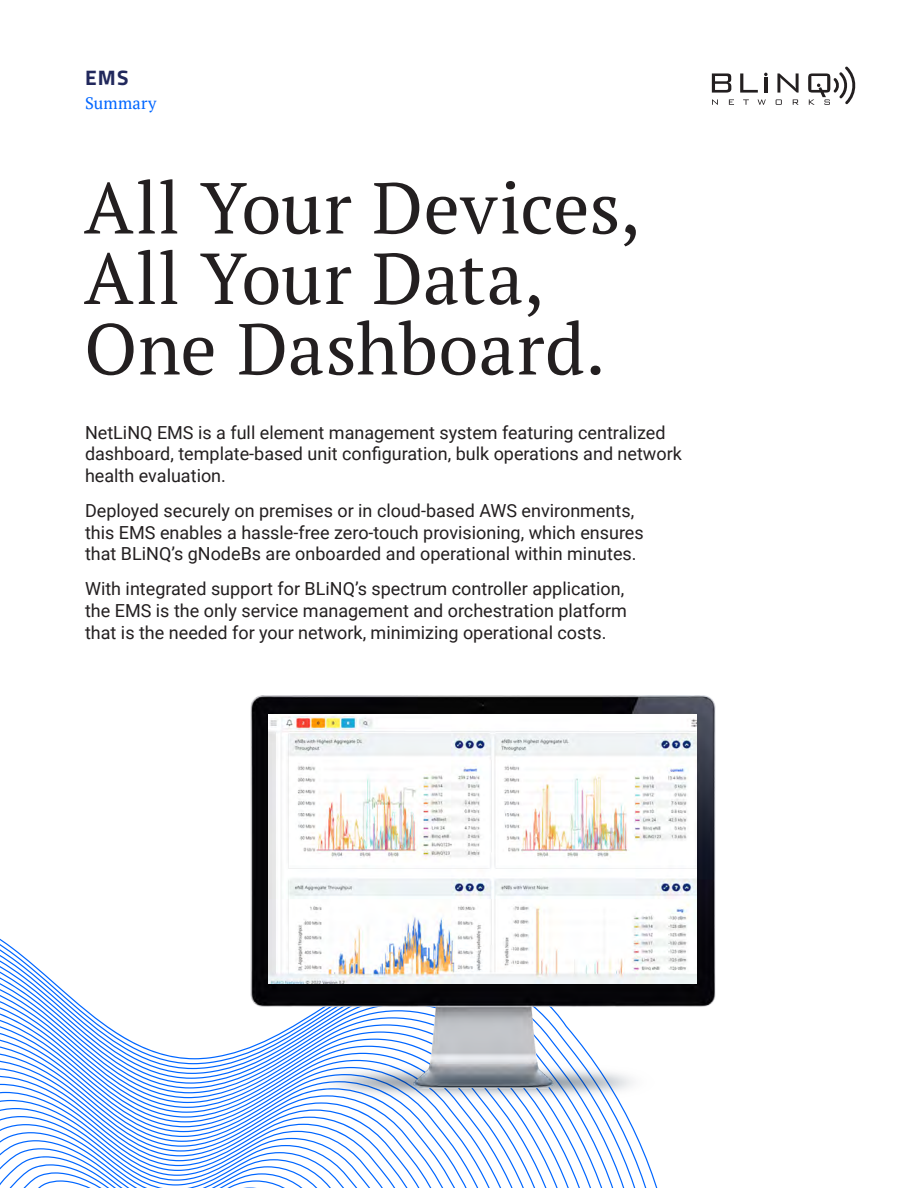
<style>
.page{position:relative;width:918px;height:1188px;background:#fff}
.page>*{position:absolute;margin:0;border:0;box-sizing:border-box;transform-origin:0 0}
.Details{font:72px/70.5px "PT Serif";letter-spacing:.005em;color:#231f20}
.Info_Text_7{font:700 21px "Titillium Web";color:#21285c}
.drop_cap{font:18px/21.6px "Roboto";color:#231f20}
.Info_Text_7-2{font:16.5px "PT Serif";letter-spacing:.02em;color:#06f}
</style>
<div class="page">
<svg style="left:712px;top:73px;width:19px;height:20px"></svg>
<svg style="left:740px;top:73px;width:18px;height:20px"></svg>
<svg style="left:777px;top:73px;width:22px;height:20px"></svg>
<hr style="left:764px;top:77px;width:3px;height:15px;background:#231f20">
<svg style="left:712px;top:99px;width:6px;height:6px"></svg>
<svg style="left:729px;top:99px;width:5px;height:6px"></svg>
<svg style="left:743px;top:99px;width:6px;height:6px"></svg>
<svg style="left:758px;top:99px;width:8px;height:6px"></svg>
<svg style="left:776px;top:99px;width:6px;height:6px"></svg>
<svg style="left:793px;top:99px;width:6px;height:6px"></svg>
<svg style="left:764px;top:73px;width:4px;height:3px"></svg>
<svg style="left:808px;top:66px;width:48px;height:39px"></svg>
<svg style="left:0;top:987px;width:560px;height:201px"></svg>
<svg style="left:0;top:995px;width:549px;height:193px"></svg>
<svg style="left:0;top:1003px;width:539px;height:185px"></svg>
<svg style="left:0;top:1011px;width:528px;height:177px"></svg>
<svg style="left:0;top:1019px;width:518px;height:169px"></svg>
<svg style="left:0;top:1027px;width:507px;height:161px"></svg>
<svg style="left:0;top:1036px;width:497px;height:152px"></svg>
<svg style="left:0;top:1044px;width:486px;height:144px"></svg>
<svg style="left:0;top:1052px;width:476px;height:136px"></svg>
<svg style="left:0;top:1060px;width:465px;height:128px"></svg>
<svg style="left:0;top:1068px;width:455px;height:120px"></svg>
<svg style="left:0;top:1076px;width:444px;height:112px"></svg>
<svg style="left:0;top:1084px;width:433px;height:104px"></svg>
<svg style="left:0;top:1092px;width:423px;height:96px"></svg>
<img style="left:233px;top:695px;width:483px;height:408px">
<img style="left:269px;top:715px;width:427px;height:268px">
<p class="Info_Text_7" style="left:85px;top:61px;width:45px">EMS</p>
<p class="Info_Text_7-2" style="left:85px;top:92px;width:73px">Summary</p>
<p class="Details" style="left:84px;top:172px;width:558px">All Your Devices,<br>All Your Data,<br>One Dashboard.</p>
<p class="drop_cap" style="left:85px;top:421px;width:598px">NetLiNQ EMS is a full element management system featuring centralized dashboard, template-based unit configuration, bulk operations and network health evaluation.</p>
<p class="drop_cap" style="left:85px;top:499px;width:560px">Deployed securely on premises or in cloud-based AWS environments, this EMS enables a hassle-free zero-touch provisioning, which ensures that BLiNQ’s gNodeBs are onboarded and operational within minutes.</p>
<p class="drop_cap" style="left:85px;top:578px;width:543px">With integrated support for BLiNQ’s spectrum controller application, the EMS is the only service management and orchestration platform that is the needed for your network, minimizing operational costs.</p>
</div>
